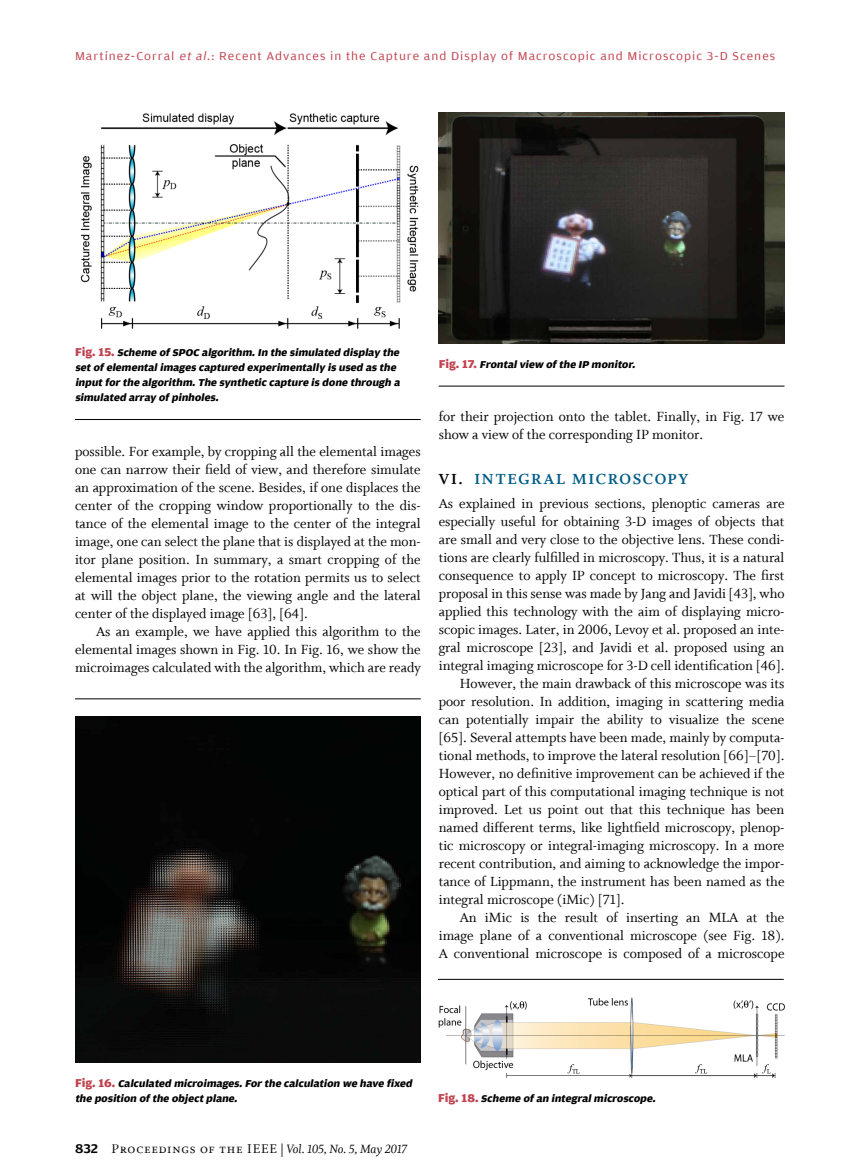
<style>
.page{position:relative;width:864px;height:1174px;background:#fff}
.page>*{position:absolute;margin:0;border:0;box-sizing:border-box;transform-origin:0 0}
.t1{font:16.5px "Whitman Bold LF";letter-spacing:.1em;color:#005c87}
.t2{font:15px/18px "Whitman Roman LF";color:#000;text-align:justify}
.t3{font:13.5px "Whitman Italic LF";letter-spacing:-.02em;color:#000}
.t4{font:12px "Amplitude Wide";letter-spacing:.085em;color:#c1424f}
.t5{font:italic 700 10.5px/15px "Amplitude Wide";color:#000}
.s1{font-style:italic}
.s2{font-style:normal;font-size:12px;color:#c1424f}
.s3{color:#000}
.s4{font-family:"Amplitude Wide";font-weight:500}
.s5{font-family:"Whitman Small Caps LF";font-size:14.25px}
</style>
<div class="page">
<hr style="left:75px;top:419px;width:346px;height:1px;background:#000">
<img style="left:80px;top:113px;width:339px;height:216px">
<hr style="left:75px;top:698px;width:346px;height:1px;background:#000">
<img style="left:75px;top:717px;width:346px;height:345px">
<hr style="left:439px;top:386px;width:345px;height:1px;background:#000">
<img style="left:439px;top:112px;width:345px;height:231px">
<hr style="left:438px;top:979px;width:346px;height:1px;background:#000">
<img style="left:438px;top:998px;width:346px;height:79px">
<p class="t4" style="left:75px;top:50px;width:702px">MartõÂnez-Corral <span class="s1">et al</span>.: Recent Advances in the Capture and Display of Macroscopic and Microscopic 3-D Scenes</p>
<p class="t5" style="left:75px;top:345px;width:328px"><span class="s2">F i g . 1 5 .</span> Scheme of SPOC algorithm.In the simulated display the set of elementalimages captured experimentally is used as the input for the algorithm.The synthetic capture is done through a simulated array of pinholes.</p>
<p class="t2" style="left:75px;top:443px;width:347px">possible. For example, by cropping all the elemental images one can narrow their field of view, and therefore simulate an approximation of the scene. Besides, if one displaces the center of the cropping window proportionally to the dis&shy;tance of the elemental image to the center of the integral image, one can select the plane that is displayed at the mon&shy;itor plane position. In summary, a smart cropping of the elemental images prior to the rotation permits us to select at will the object plane, the viewing angle and the lateral center of the displayed image [63], [64].</p>
<p class="t2" style="left:75px;top:623px;width:347px;text-indent:21px">As an example, we have applied this algorithm to the elemental images shown in Fig. 10. In Fig. 16, we show the microimages calculated with the algorithm, which are ready</p>
<p class="t5" style="left:439px;top:357px;width:200px"><span class="s2">F i g . 1 7.</span> Frontalview of the IP monitor.</p>
<p class="t2" style="left:439px;top:408px;width:347px">for their projection onto the tablet. Finally, in Fig. 17 we show a view of the corresponding IP monitor.</p>
<p class="t1" style="left:439px;top:470px;width:251px"><span class="s3">VI.</span> INTEGRAL MICROSCOPY</p>
<p class="t2" style="left:439px;top:495px;width:347px">As explained in previous sections, plenoptic cameras are</p>
<p class="t2" style="left:439px;top:513px;width:347px">especially useful for obtaining 3-D images of objects that</p>
<p class="t2" style="left:439px;top:531px;width:347px">are small and very close to the objective lens. These condi-</p>
<p class="t2" style="left:439px;top:549px;width:347px">tions are clearly fulfilled in microscopy. Thus, it is a natural</p>
<p class="t2" style="left:439px;top:567px;width:347px">consequence to apply IP concept to microscopy. The first</p>
<p class="t2" style="left:439px;top:585px;width:347px">proposal in this sense was made by Jang and Javidi [43], who</p>
<p class="t2" style="left:439px;top:603px;width:347px">applied this technology with the aim of displaying micro-</p>
<p class="t2" style="left:439px;top:621px;width:347px">scopic images. Later, in 2006, Levoy et al. proposed an inte-</p>
<p class="t2" style="left:439px;top:639px;width:347px">gral microscope [23], and Javidi et al. proposed using an</p>
<p class="t2" style="left:439px;top:657px;width:347px">integral imaging microscope for 3-D cell identification [46].</p>
<p class="t2" style="left:460px;top:675px;width:326px">However, the main drawback of this microscope was its</p>
<p class="t2" style="left:439px;top:693px;width:347px">poor resolution. In addition, imaging in scattering media</p>
<p class="t2" style="left:439px;top:711px;width:347px">can potentially impair the ability to visualize the scene</p>
<p class="t2" style="left:439px;top:729px;width:347px">[65]. Several attempts have been made, mainly by computa-</p>
<p class="t2" style="left:439px;top:747px;width:347px">tional methods, to improve the lateral resolution [66]–[70].</p>
<p class="t2" style="left:439px;top:765px;width:347px">However, no definitive improvement can be achieved if the</p>
<p class="t2" style="left:439px;top:783px;width:347px">optical part of this computational imaging technique is not</p>
<p class="t2" style="left:439px;top:801px;width:347px">improved. Let us point out that this technique has been</p>
<p class="t2" style="left:439px;top:819px;width:347px">named different terms, like lightfield microscopy, plenop-</p>
<p class="t2" style="left:439px;top:837px;width:347px">tic microscopy or integral-imaging microscopy. In a more</p>
<p class="t2" style="left:439px;top:855px;width:347px">recent contribution, and aiming to acknowledge the impor-</p>
<p class="t2" style="left:439px;top:873px;width:347px">tance of Lippmann, the instrument has been named as the</p>
<p class="t2" style="left:439px;top:891px;width:187px">integral microscope (iMic) [71].</p>
<p class="t2" style="left:460px;top:909px;width:326px">An iMic is the result of inserting an MLA at the</p>
<p class="t2" style="left:439px;top:927px;width:347px">image plane of a conventional microscope (see Fig. 18).</p>
<p class="t2" style="left:439px;top:945px;width:347px">A conventional microscope is composed of a microscope</p>
<p class="t5" style="left:75px;top:1076px;width:341px"><span class="s2">F i g . 1 6 .</span> Calculated microimages.For the calculation we have fixed the position of the object plane.</p>
<p class="t3" style="left:75px;top:1141px;width:334px"><span class="s4">832</span> <span class="s5">Proceedings of the IEEE</span> | Vol. 105, No. 5, May 2017</p>
<p class="t5" style="left:438px;top:1091px;width:221px"><span class="s2">F i g . 1 8 .</span> Scheme of an integralmicroscope.</p>
</div>
